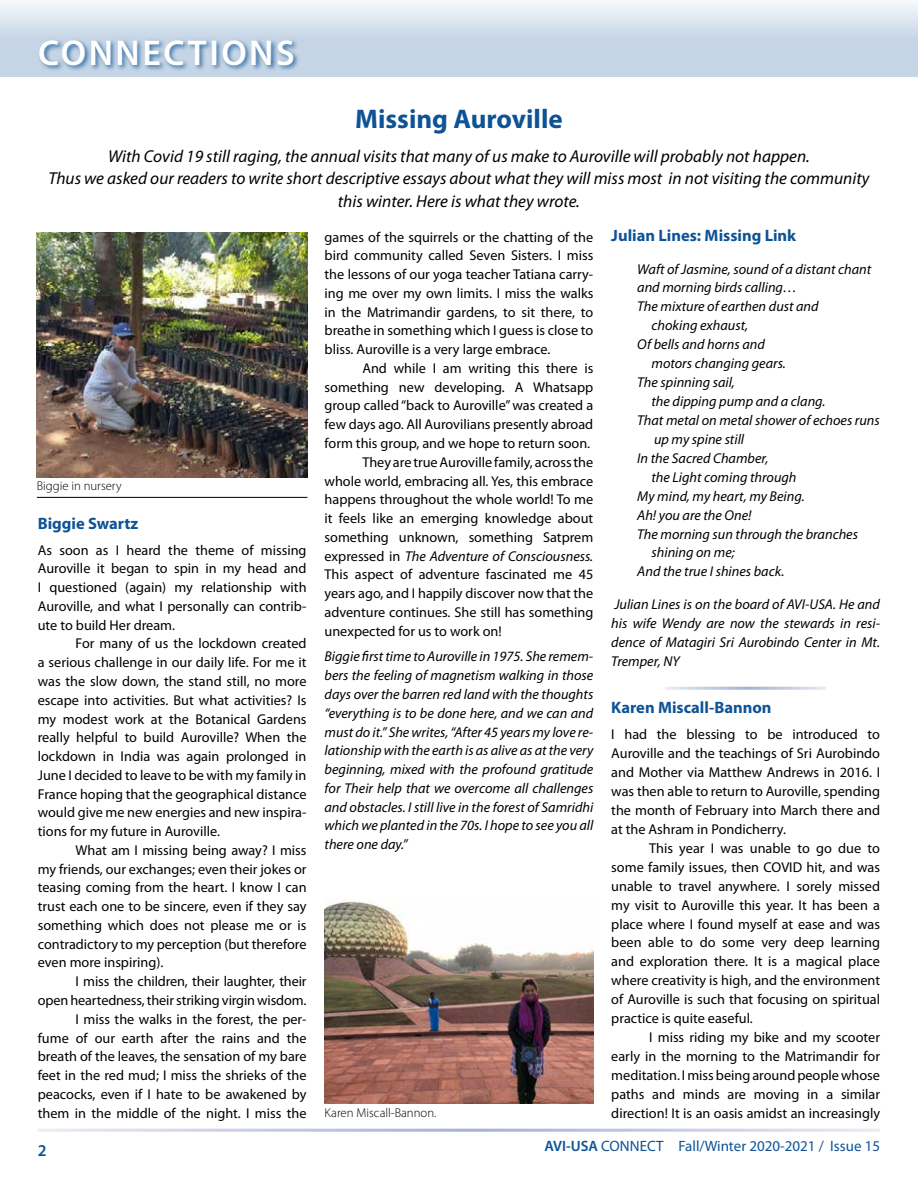
<style>
.page{position:relative;width:918px;height:1188px;background:#fff}
.page>*{position:absolute;margin:0;border:0;box-sizing:border-box;transform-origin:0 0}
.main_head{font:600 36px "Myriad Pro";letter-spacing:.07em;color:#fff}
.head_to_article_copy{font:700 27px "Myriad Pro";color:#0e5396}
.INTRO_TEXT_FOR_LARGE{font:italic 17.25px/22.5px "Myriad Pro";color:#000;text-align:center}
.sub_hd{font:700 16.5px "Myriad Pro";color:#0e5396}
.t1{font:600 16.5px "Myriad Pro";color:#0e5396}
.t2{font:15px "Myriad Pro";color:#0e5396}
.text{font:14.25px/18.8px "Myriad Pro";color:#000;text-align:justify}
._1st_par_italic_text{font:italic 14.25px/18.8px "Myriad Pro";color:#000;text-align:justify}
.poem{font:italic 14.25px "Myriad Pro";color:#000}
._1st_par_in_text_aft{font:14.25px/18.9px "Myriad Pro";color:#000;text-align:justify}
.caption_no_rule{font:300 12.75px "Myriad Pro";color:#000}
.s1{font-style:italic}
.s2{font-weight:600}
</style>
<div class="page">
<div style="left:0;top:0;width:918px;height:77px;background:linear-gradient(to bottom,#ebf1f6,#b8ccdf)"></div>
<div style="left:38px;top:38px;width:262px;height:34px;background:#0e5396;opacity:.75"></div>
<img style="left:37px;top:232px;width:270px;height:246px">
<hr style="left:37px;top:497px;width:270px;height:1px;background:#000">
<img style="left:325px;top:901px;width:268px;height:202px">
<p class="main_head" style="left:38px;top:30px;width:258px">CONNECTIONS</p>
<p class="head_to_article_copy" style="left:355px;top:102px;width:209px">Missing Auroville</p>
<p class="INTRO_TEXT_FOR_LARGE" style="left:48px;top:144px;width:823px">With Covid 19 still raging, the annual visits that many of us make to Auroville will probably not happen.<br>Thus we asked our readers to write short descriptive essays about what they will miss most in not visiting the community this winter. Here is what they wrote.</p>
<p class="caption_no_rule" style="left:37px;top:478px;width:86px">Biggie in nursery</p>
<p class="sub_hd" style="left:38px;top:513px;width:102px">Biggie Swartz</p>
<p class="_1st_par_in_text_aft" style="left:38px;top:540px;width:270px">As soon as I heard the theme of missing Auroville it began to spin in my head and I questioned (again) my relationship with Auroville, and what I personally can contrib&shy;ute to build Her dream.</p>
<p class="text" style="left:38px;top:634px;width:270px;text-indent:38px">For many of us the lockdown created a serious challenge in our daily life. For me it was the slow down, the stand still, no more escape into activities. But what activities? Is my modest work at the Botanical Gardens really helpful to build Auroville? When the lockdown in India was again prolonged in June I decided to leave to be with my family in France hoping that the geographical distance would give me new energies and new inspira&shy;tions for my future in Auroville.</p>
<p class="text" style="left:38px;top:841px;width:270px;text-indent:38px">What am I missing being away? I miss my friends, our exchanges; even their jokes or teasing coming from the heart. I know I can trust each one to be sincere, even if they say something which does not please me or is contradictory to my perception (but therefore even more inspiring).</p>
<p class="text" style="left:38px;top:972px;width:270px;text-align:right">I miss the children, their laughter, their<br>open heartedness, their striking virgin wisdom.</p>
<p class="text" style="left:38px;top:1009px;width:270px;text-indent:38px">I miss the walks in the forest, the per&shy;fume of our earth after the rains and the breath of the leaves, the sensation of my bare feet in the red mud; I miss the shrieks of the peacocks, even if I hate to be awakened by them in the middle of the night. I miss the</p>
<p class="t1" style="left:38px;top:1140px;width:10px">2</p>
<p class="text" style="left:325px;top:227px;width:270px">games of the squirrels or the chatting of the bird community called Seven Sisters. I miss the lessons of our yoga teacher Tatiana carry&shy;ing me over my own limits. I miss the walks in the Matrimandir gardens, to sit there, to breathe in something which I guess is close to bliss. Auroville is a very large embrace.</p>
<p class="text" style="left:325px;top:359px;width:270px;text-indent:38px">And while I am writing this there is something new developing. A Whatsapp group called “back to Auroville” was created a few days ago. All Aurovilians presently abroad form this group, and we hope to return soon.</p>
<p class="text" style="left:325px;top:452px;width:270px;text-indent:38px">They are true Auroville family, across the whole world, embracing all. Yes, this embrace happens throughout the whole world! To me it feels like an emerging knowledge about something unknown, something Satprem expressed in <span class="s1">The Adventure of Consciousness.<br></span>This aspect of adventure fascinated me 45 years ago, and I happily discover now that the adventure continues. She still has something unexpected for us to work on!</p>
<p class="_1st_par_italic_text" style="left:325px;top:647px;width:270px">Biggie first time to Auroville in 1975. She remem&shy;bers the feeling of magnetism walking in those days over the barren red land with the thoughts “everything is to be done here, and we can and must do it.” She writes, “After 45 years my love re&shy;lationship with the earth is as alive as at the very beginning, mixed with the profound gratitude for Their help that we overcome all challenges and obstacles. I still live in the forest of Samridhi which we planted in the 70s. I hope to see you all there one day.”</p>
<p class="caption_no_rule" style="left:325px;top:1105px;width:113px">Karen Miscall-Bannon.</p>
<p class="sub_hd" style="left:611px;top:225px;width:186px">Julian Lines: Missing Link</p>
<p class="poem" style="left:637px;top:260px;width:236px">Waft of Jasmine, sound of a distant chant</p>
<p class="poem" style="left:637px;top:279px;width:161px">and morning birds calling…</p>
<p class="poem" style="left:637px;top:298px;width:183px">The mixture of earthen dust and</p>
<p class="poem" style="left:651px;top:317px;width:98px">choking exhaust,</p>
<p class="poem" style="left:637px;top:336px;width:129px">Of bells and horns and</p>
<p class="poem" style="left:651px;top:355px;width:136px">motors changing gears.</p>
<p class="poem" style="left:637px;top:374px;width:99px">The spinning sail,</p>
<p class="poem" style="left:651px;top:392px;width:176px">the dipping pump and a clang.</p>
<p class="poem" style="left:637px;top:411px;width:244px">That metal on metal shower of echoes runs</p>
<p class="poem" style="left:654px;top:430px;width:92px">up my spine still</p>
<p class="poem" style="left:637px;top:449px;width:133px">In the Sacred Chamber,</p>
<p class="poem" style="left:651px;top:468px;width:147px">the Light coming through</p>
<p class="poem" style="left:637px;top:487px;width:169px">My mind, my heart, my Being.</p>
<p class="poem" style="left:637px;top:506px;width:116px">Ah! you are the One!</p>
<p class="poem" style="left:637px;top:525px;width:222px">The morning sun through the branches</p>
<p class="poem" style="left:651px;top:544px;width:85px">shining on me;</p>
<p class="poem" style="left:637px;top:563px;width:149px">And the true I shines back.</p>
<p class="_1st_par_italic_text" style="left:611px;top:595px;width:270px">Julian Lines is on the board of AVI-USA. He and his wife Wendy are now the stewards in resi&shy;dence of Matagiri Sri Aurobindo Center in Mt.<br>Tremper, NY</p>
<p class="sub_hd" style="left:611px;top:697px;width:162px">Karen Miscall-Bannon</p>
<p class="_1st_par_in_text_aft" style="left:611px;top:725px;width:270px">I had the blessing to be introduced to Auroville and the teachings of Sri Aurobindo and Mother via Matthew Andrews in 2016. I was then able to return to Auroville, spending the month of February into March there and at the Ashram in Pondicherry.</p>
<p class="text" style="left:611px;top:838px;width:270px;text-indent:38px">This year I was unable to go due to some family issues, then COVID hit, and was unable to travel anywhere. I sorely missed my visit to Auroville this year. It has been a place where I found myself at ease and was been able to do some very deep learning and exploration there. It is a magical place where creativity is high, and the environment of Auroville is such that focusing on spiritual practice is quite easeful.</p>
<p class="text" style="left:611px;top:1028px;width:270px;text-indent:38px">I miss riding my bike and my scooter early in the morning to the Matrimandir for meditation. I miss being around people whose paths and minds are moving in a similar direction! It is an oasis amidst an increasingly</p>
<p class="t2" style="left:544px;top:1137px;width:337px"><span class="s2">AVI-USA</span> CONNECT Fall/Winter 2020-2021 / Issue 15</p>
</div>
